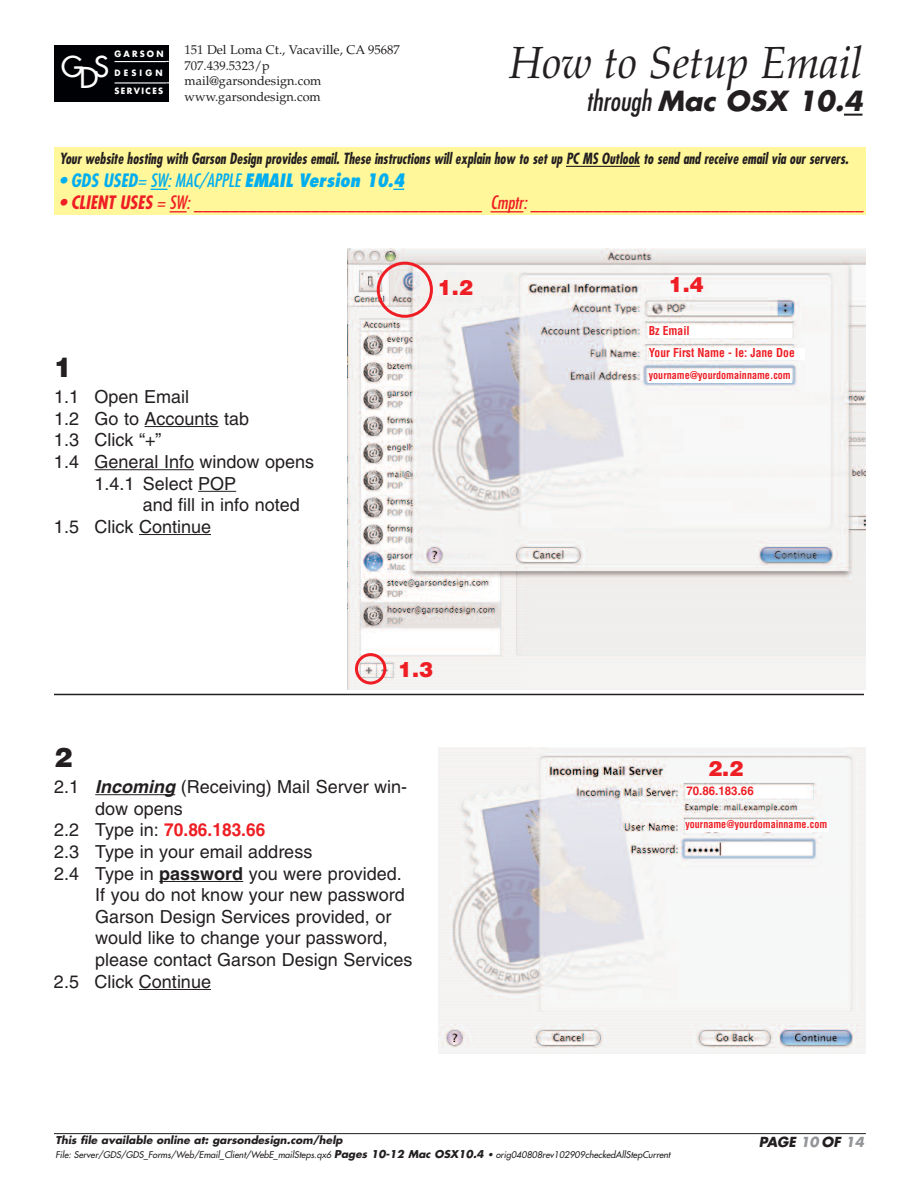
<style>
.page{position:relative;width:918px;height:1188px;background:#fff}
.page>*{position:absolute;margin:0;border:0;box-sizing:border-box;transform-origin:0 0}
.t1{font:italic 45px "Palatino";color:#231f20;scale:.95 1}
.t2{font:28.05px "Futura";color:#fff}
.t3{font:italic 700 27px "Futura";color:#231f20}
.t4{font:900 27px "Helvetica";color:#231f20}
.t5{font:900 21px "Helvetica";color:#ee1e24}
.t6{font:18px "Helvetica";color:#231f20}
.t7{font:italic condensed 18px "Futura";color:#ee1e24}
.t8{font:italic 800 condensed 18px "Futura";color:#00aeef}
.t9{font:700 18px "Helvetica";color:#ee1e24;scale:.96 1}
.t10{font:italic 700 condensed 15px "Futura";color:#231f20;scale:.9 1}
.t11{font:italic 700 13.5px "Futura";color:#231f20}
.t12{font:italic 700 13.5px "Futura";color:#939598}
.t13{font:12.75px/15.6px "Palatino";color:#231f20}
.t14{font:700 condensed 12px "Helvetica";color:#ee1e24;scale:.96 1}
.t15{font:700 12px "Helvetica";color:#ee1e24;scale:.96 1}
.t16{font:700 condensed 10.5px "Helvetica";color:#ee1e24;scale:.96 1}
.t17{font:italic 700 10.5px "Futura";color:#231f20}
.t18{font:italic 9px "Futura";color:#231f20}
.t19{font:700 8.55px "Futura";letter-spacing:.265em;color:#fff}
.t20{font:700 8.55px "Futura";letter-spacing:.18em;color:#fff}
.s1{font-weight:400;font-stretch:condensed}
.s2{font-weight:400}
.s3{font-weight:700}
.s4{font-weight:700;font-style:italic}
.s5{font-weight:400;color:#231f20}
.s6{color:#939598}
.s7{color:#fff}
.s8{font-weight:700;font-size:10.5px}
</style>
<div class="page">
<div style="left:54px;top:147px;width:812px;height:67px;background:#fff79a"></div>
<div style="left:54px;top:45px;width:114px;height:56px;background:#000104"></div>
<hr style="left:115px;top:61px;width:51px;height:1px;background:#fff">
<hr style="left:115px;top:82px;width:51px;height:2px;background:#fff">
<svg style="left:844px;top:114px;width:18px;height:2px"></svg>
<hr style="left:566px;top:166px;width:74px;height:1px;background:#231f20">
<svg style="left:151px;top:189px;width:17px;height:1px"></svg>
<svg style="left:170px;top:211px;width:17px;height:1px"></svg>
<hr style="left:491px;top:211px;width:32px;height:1px;background:#ee1e24">
<hr style="left:54px;top:1133px;width:812px;height:1px;background:#231f20">
<hr style="left:145px;top:426px;width:74px;height:1px;background:#231f20">
<hr style="left:94px;top:469px;width:100px;height:1px;background:#231f20">
<hr style="left:198px;top:491px;width:38px;height:1px;background:#231f20">
<hr style="left:139px;top:534px;width:72px;height:1px;background:#231f20">
<hr style="left:54px;top:694px;width:810px;height:1px;background:#231f20">
<img style="left:348px;top:248px;width:518px;height:441px">
<svg style="left:355px;top:653px;width:31px;height:32px"></svg>
<svg style="left:377px;top:262px;width:56px;height:56px"></svg>
<div style="left:649px;top:371px;width:143px;height:11px;background:#fff"></div>
<div style="left:649px;top:348px;width:155px;height:12px;background:#fff"></div>
<div style="left:649px;top:326px;width:143px;height:12px;background:#fff"></div>
<img style="left:439px;top:747px;width:427px;height:306px">
<hr style="left:95px;top:794px;width:80px;height:1px;background:#231f20">
<hr style="left:159px;top:881px;width:84px;height:1px;background:#231f20">
<hr style="left:139px;top:989px;width:72px;height:1px;background:#231f20">
<div style="left:686px;top:786px;width:120px;height:12px;background:#fff"></div>
<div style="left:685px;top:820px;width:144px;height:12px;background:#fff"></div>
<p class="t19" style="left:114px;top:50px;width:51px">GARSON</p>
<h2 class="t2" style="left:61px;top:53px;width:49px">G S</h2>
<h2 class="t2" style="left:79px;top:64px;width:20px">D</h2>
<p class="t19" style="left:114px;top:69px;width:50px">DESIGN</p>
<p class="t20" style="left:114px;top:87px;width:50px">SERVICES</p>
<p class="t13" style="left:184px;top:44px;width:217px">151 Del Loma Ct., Vacaville, CA 95687<br>707.439.5323/p mail@garsondesign.com www.garsondesign.com</p>
<h1 class="t1" style="left:509px;top:45px;width:374px">How to Setup Email</h1>
<h3 class="t3" style="left:586px;top:88px;width:278px"><span class="s1">through</span> Mac OSX 10.4</h3>
<p class="t10" style="left:59px;top:152px;width:878px">Your website hosting with Garson Design provides email. These instructions will explain how to set up PC MS Outlook to send and receive email via our servers.</p>
<p class="t8" style="left:59px;top:172px;width:346px"><span class="s2">•</span> <span class="s3">GDS USED</span><span class="s2">= SW: MAC/APPLE</span> EMAIL Version 10.4</p>
<p class="t7" style="left:59px;top:194px;width:806px">• <span class="s3">CLIENT USES</span> = SW: ________________________________ Cmptr: _____________________________________</p>
<h3 class="t4" style="left:54px;top:352px;width:20px">1</h3>
<p class="t6" style="left:54px;top:390px;width:137px">1.1 Open Email</p>
<p class="t6" style="left:54px;top:412px;width:197px">1.2 Go to Accounts tab</p>
<p class="t6" style="left:54px;top:433px;width:109px">1.3 Click “+”</p>
<p class="t6" style="left:54px;top:455px;width:262px">1.4 General Info window opens</p>
<p class="t6" style="left:94px;top:477px;width:143px">1.4.1 Select POP</p>
<p class="t6" style="left:143px;top:498px;width:159px">and fill in info noted</p>
<p class="t6" style="left:54px;top:520px;width:159px">1.5 Click Continue</p>
<p class="t5" style="left:438px;top:276px;width:37px">1.2</p>
<p class="t5" style="left:398px;top:657px;width:37px">1.3</p>
<h3 class="t4" style="left:54px;top:742px;width:20px">2</h3>
<p class="t6" style="left:54px;top:780px;width:355px">2.1 <span class="s4">Incoming</span> (Receiving) Mail Server win-</p>
<p class="t6" style="left:95px;top:802px;width:89px">dow opens</p>
<p class="t9" style="left:54px;top:823px;width:222px"><span class="s5">2.2 Type in:</span> 70.86.183.66</p>
<p class="t6" style="left:54px;top:845px;width:260px">2.3 Type in your email address</p>
<p class="t6" style="left:54px;top:867px;width:349px">2.4 Type in <span class="s3">password</span> you were provided.</p>
<p class="t6" style="left:95px;top:888px;width:311px">If you do not know your new password</p>
<p class="t6" style="left:95px;top:910px;width:298px">Garson Design Services provided, or</p>
<p class="t6" style="left:95px;top:932px;width:294px">would like to change your password,</p>
<p class="t6" style="left:95px;top:953px;width:319px">please contact Garson Design Services</p>
<p class="t6" style="left:54px;top:975px;width:159px">2.5 Click Continue</p>
<p class="t5" style="left:669px;top:273px;width:37px">1.4</p>
<p class="t14" style="left:649px;top:324px;width:44px">Bz Email</p>
<p class="t14" style="left:649px;top:346px;width:154px">Your First Name - Ie: Jane Doe</p>
<p class="t16" style="left:649px;top:369px;width:149px">yourname@yourdomainname.com</p>
<p class="t5" style="left:708px;top:756px;width:37px">2.2</p>
<p class="t15" style="left:686px;top:786px;width:72px">70.86.183.66</p>
<p class="t16" style="left:685px;top:818px;width:149px">yourname@yourdomainname.com</p>
<p class="t17" style="left:56px;top:1135px;width:289px">This file available online at: garsondesign.com/help</p>
<p class="t11" style="left:759px;top:1135px;width:107px">PAGE <span class="s6">10</span> OF <span class="s7">09</span></p>
<p class="t18" style="left:56px;top:1150px;width:616px">File: Server/GDS/GDS_Forms/Web/Email_Client/WebE_mailSteps.qx6 <span class="s8">Pages 10-12 Mac OSX10.4</span> • orig040808rev102909checkedAllStepCurrent</p>
<p class="t12" style="left:846px;top:1135px;width:20px">14</p>
</div>
